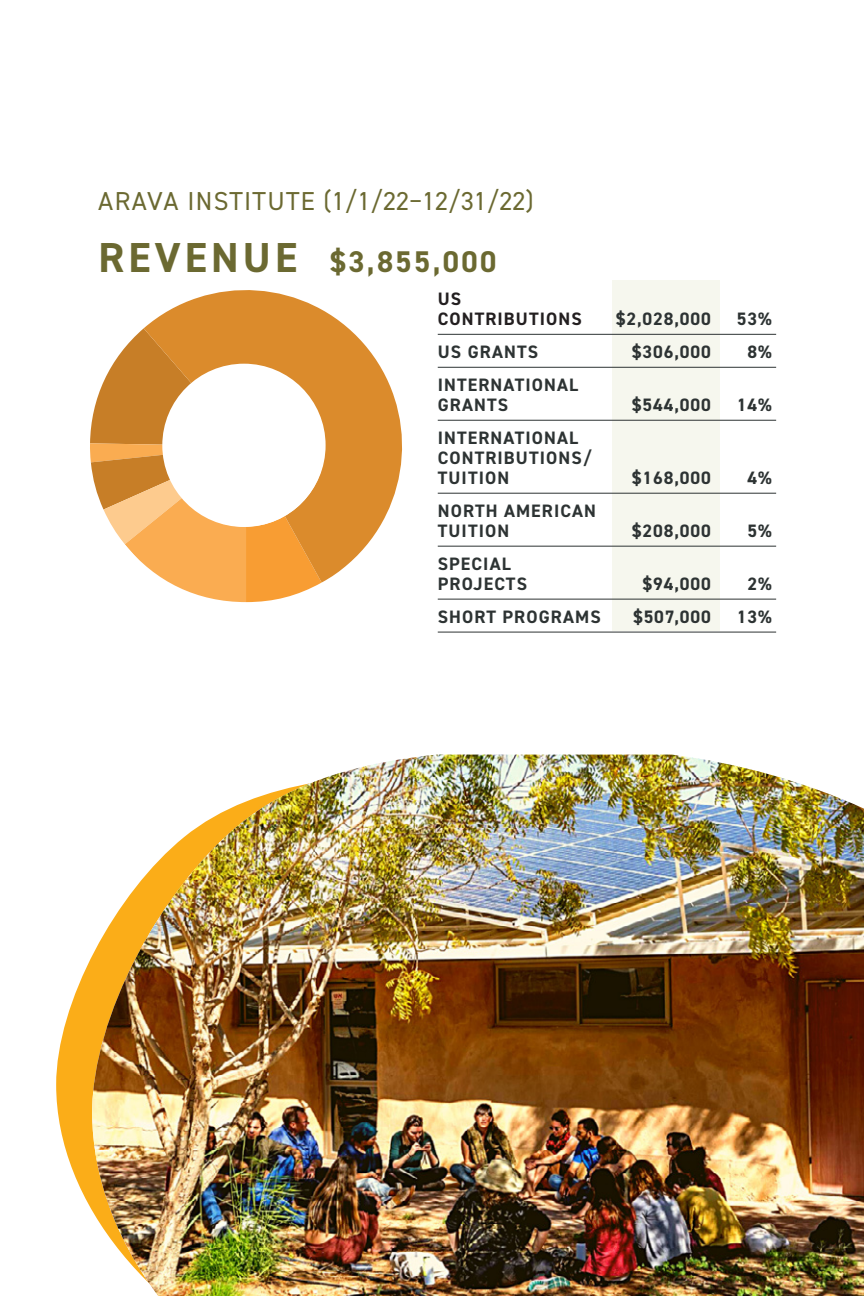
<style>
.page{position:relative;width:864px;height:1296px;background:#fff}
.page>*{position:absolute;margin:0;border:0;box-sizing:border-box;transform-origin:0 0}
.Header_A{font:700 30px "DIN2014";letter-spacing:.08em;color:#6b6931}
.Header_A-2{font:26px "DIN2014";letter-spacing:.05em;color:#6b6931}
.Graph_text_ith_rules{font:700 18px/20px "DIN2014";letter-spacing:.06em;color:#2d3333}
.Graph_text_ith_rules-2{font:700 18px/20px "DIN2014";letter-spacing:.06em;color:#231f20}
.s1{font-size:42px}
</style>
<div class="page">
<div style="left:612px;top:280px;width:108px;height:351px;background:#f6f7ee"></div>
<svg style="left:56px;top:956px;width:36px;height:254px;fill:#fbad18"></svg>
<svg style="left:144px;top:290px;width:259px;height:285px;fill:#db8b2c"></svg>
<svg style="left:90px;top:328px;width:244px;height:274px"></svg>
<div style="left:162px;top:364px;width:164px;height:163px;background:#fff;border-radius:50%"></div>
<img style="left:92px;top:755px;width:772px;height:541px">
<hr style="left:438px;top:334px;width:338px;height:1px;background:#2d3333">
<hr style="left:438px;top:367px;width:338px;height:1px;background:#2d3333">
<hr style="left:438px;top:420px;width:338px;height:1px;background:#2d3333">
<hr style="left:438px;top:493px;width:338px;height:1px;background:#2d3333">
<hr style="left:438px;top:546px;width:338px;height:1px;background:#2d3333">
<hr style="left:438px;top:599px;width:338px;height:1px;background:#2d3333">
<hr style="left:438px;top:632px;width:338px;height:1px;background:#2d3333">
<p class="Header_A-2" style="left:98px;top:185px;width:437px">ARAVA INSTITUTE (1/1/22–12/31/22)</p>
<p class="Header_A" style="left:98px;top:241px;width:399px"><span class="s1">REVENUE</span> $3,855,000</p>
<p class="Graph_text_ith_rules-2" style="left:438px;top:288px;width:145px">US<br>CONTRIBUTIONS</p>
<p class="Graph_text_ith_rules" style="left:616px;top:308px;width:97px">$2,028,000</p>
<p class="Graph_text_ith_rules" style="left:737px;top:308px;width:36px">53%</p>
<p class="Graph_text_ith_rules" style="left:438px;top:341px;width:102px">US GRANTS</p>
<p class="Graph_text_ith_rules" style="left:632px;top:341px;width:80px">$306,000</p>
<p class="Graph_text_ith_rules" style="left:747px;top:341px;width:26px">8%</p>
<p class="Graph_text_ith_rules" style="left:438px;top:374px;width:142px">INTERNATIONAL<br>GRANTS</p>
<p class="Graph_text_ith_rules" style="left:632px;top:394px;width:80px">$544,000</p>
<p class="Graph_text_ith_rules" style="left:737px;top:394px;width:36px">14%</p>
<p class="Graph_text_ith_rules" style="left:438px;top:427px;width:155px">INTERNATIONAL<br>CONTRIBUTIONS/<br>TUITION</p>
<p class="Graph_text_ith_rules" style="left:438px;top:500px;width:160px">NORTH AMERICAN<br>TUITION</p>
<p class="Graph_text_ith_rules" style="left:438px;top:553px;width:91px">SPECIAL<br>PROJECTS</p>
<p class="Graph_text_ith_rules" style="left:632px;top:467px;width:80px">$168,000</p>
<p class="Graph_text_ith_rules" style="left:747px;top:467px;width:26px">4%</p>
<p class="Graph_text_ith_rules" style="left:632px;top:520px;width:80px">$208,000</p>
<p class="Graph_text_ith_rules" style="left:747px;top:520px;width:26px">5%</p>
<p class="Graph_text_ith_rules" style="left:643px;top:573px;width:70px">$94,000</p>
<p class="Graph_text_ith_rules" style="left:747px;top:573px;width:26px">2%</p>
<p class="Graph_text_ith_rules" style="left:438px;top:606px;width:164px">SHORT PROGRAMS</p>
<p class="Graph_text_ith_rules" style="left:633px;top:606px;width:79px">$507,000</p>
<p class="Graph_text_ith_rules" style="left:737px;top:606px;width:36px">13%</p>
</div>
